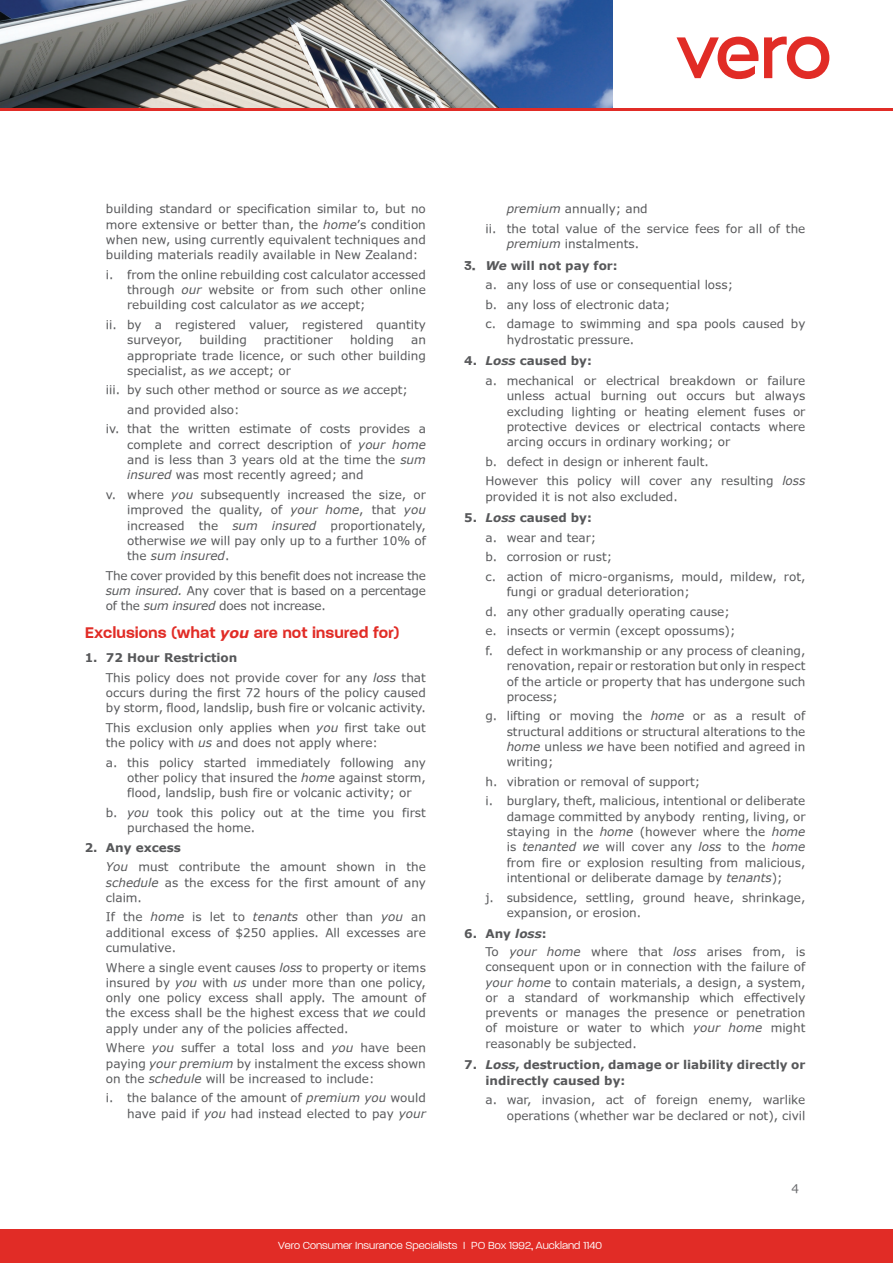
<style>
.page{position:relative;width:893px;height:1263px;background:#fff}
.page>*{position:absolute;margin:0;border:0;box-sizing:border-box;transform-origin:0 0}
.headings{font:600 18px "V Paralucent";color:#e12c26}
.a{font:12px/15.3px "Verdana Digiscream Normal";color:#57585a;text-align:justify}
.indent_5{font:12px/15.3px "Verdana Digiscream Normal";color:#57585a;text-align:justify}
.Grey_sub_heading{font:700 12px/15.3px "Verdana";color:#57585a}
.t1{font:300 12px "V Paralucent";color:#fff}
.indent_5-2{font:700 12px "Verdana";color:#57585a}
.t2{font:12px "Verdana Digiscream Normal";color:#6c6d70}
.s1{font-family:"Verdana";font-style:italic}
.s2{font-family:"Verdana";font-weight:700;font-style:italic;font-size:14.25px}
.s3{font-family:"V Paralucent";font-weight:600;font-size:15px}
.s4{font-style:italic}
</style>
<div class="page">
<img style="left:0;top:0;width:612px;height:108px">
<div style="left:0;top:1229px;width:893px;height:34px;background:#e12c26"></div>
<hr style="left:0;top:108px;width:893px;height:3px;background:#e12c26">
<svg style="left:676px;top:37px;width:82px;height:42px"></svg>
<svg style="left:764px;top:37px;width:65px;height:42px"></svg>
<p class="indent_5" style="left:106px;top:201px;width:321px">building standard or specification similar to, but no more extensive or better than, the <span class="s1">home</span>’s condition when new, using currently equivalent techniques and building materials readily available in New Zealand:</p>
<p class="a" style="left:127px;top:266px;width:300px;text-indent:-21px">i. from the online rebuilding cost calculator accessed through <span class="s1">our</span> website or from such other online rebuilding cost calculator as <span class="s1">we</span> accept;</p>
<p class="a" style="left:127px;top:316px;width:300px;text-indent:-21px">ii. by a registered valuer, registered quantity surveyor,</p>
<p class="a" style="left:199px;top:332px;width:49px">building</p>
<p class="a" style="left:264px;top:332px;width:71px">practitioner</p>
<p class="a" style="left:350px;top:332px;width:46px">holding</p>
<p class="a" style="left:127px;top:332px;width:300px;text-indent:284px">an appropriate trade licence, or such other building specialist, as <span class="s1">we</span> accept; or</p>
<p class="a" style="left:106px;top:382px;width:304px">iii. by such other method or source as <span class="s1">we</span> accept;</p>
<p class="a" style="left:127px;top:401px;width:114px">and provided also:</p>
<p class="a" style="left:127px;top:421px;width:300px;text-indent:-21px">iv. that the written estimate of costs provides a complete and correct description of <span class="s1">your home </span>and is less than 3 years old at the time the <span class="s1">sum insured</span> was most recently agreed; and</p>
<p class="a" style="left:127px;top:486px;width:300px;text-indent:-21px">v. where <span class="s1">you</span> subsequently increased the size, or improved the quality, of <span class="s1">your home</span>, that <span class="s1">you </span>increased the <span class="s1">sum insured</span> proportionately, otherwise <span class="s1">we</span> will pay only up to a further 10% of the <span class="s1">sum insured</span>.</p>
<p class="a" style="left:106px;top:567px;width:322px">The cover provided by this benefit does not increase the <span class="s1">sum insured.</span> Any cover that is based on a percentage of the <span class="s1">sum insured</span> does not increase.</p>
<p class="headings" style="left:85px;top:623px;width:316px">Exclusions (what <span class="s2">you</span> are not insured for)</p>
<p class="Grey_sub_heading" style="left:85px;top:650px;width:154px">1. 72 Hour Restriction</p>
<p class="indent_5" style="left:106px;top:669px;width:321px">This policy does not provide cover for any <span class="s1">loss</span> that occurs during the first 72 hours of the policy caused by storm, flood, landslip, bush fire or volcanic activity.</p>
<p class="indent_5" style="left:106px;top:719px;width:321px">This exclusion only applies when <span class="s1">you</span> first take out the policy with <span class="s1">us</span> and does not apply where:</p>
<p class="indent_5" style="left:127px;top:754px;width:300px;text-indent:-21px">a. this policy started immediately following any other policy that insured the <span class="s1">home</span> against storm, flood, landslip, bush fire or volcanic activity; or</p>
<p class="indent_5" style="left:127px;top:804px;width:300px;text-indent:-21px">b. <span class="s1">you</span> took this policy out at the time you first purchased the home.</p>
<p class="indent_5-2" style="left:85px;top:840px;width:98px">2. Any excess</p>
<p class="indent_5" style="left:106px;top:859px;width:321px"><span class="s1">You</span> must contribute the amount shown in the <span class="s1">schedule</span> as the excess for the first amount of any claim.</p>
<p class="indent_5" style="left:106px;top:909px;width:321px">If the <span class="s1">home</span> is let to <span class="s1">tenants</span> other than <span class="s1">you</span> an additional excess of $250 applies. All excesses are cumulative.</p>
<p class="indent_5" style="left:106px;top:959px;width:321px">Where a single event causes <span class="s1">loss</span> to property or items insured by <span class="s1">you</span> with <span class="s1">us</span> under more than one policy, only one policy excess shall apply. The amount of the excess shall be the highest excess that <span class="s1">we</span> could apply under any of the policies affected.</p>
<p class="indent_5" style="left:106px;top:1040px;width:321px">Where <span class="s1">you</span> suffer a total loss and <span class="s1">you</span> have been paying <span class="s1">your premium</span> by instalment the excess shown on the <span class="s1">schedule</span> will be increased to include:</p>
<p class="a" style="left:106px;top:1090px;width:321px;text-align:right">i. the balance of the amount of <span class="s1">premium you</span> would have paid if <span class="s1">you</span> had instead elected to pay <span class="s1">your</span></p>
<p class="a" style="left:507px;top:201px;width:143px"><span class="s1">premium</span> annually; and</p>
<p class="a" style="left:507px;top:220px;width:300px;text-indent:-21px">ii. the total value of the service fees for all of the <span class="s1">premium</span> instalments.</p>
<p class="Grey_sub_heading" style="left:464px;top:257px;width:155px"><span class="s3">3.</span> <span class="s4">We</span> will not pay for:</p>
<p class="a" style="left:485px;top:277px;width:249px">a. any loss of use or consequential loss;</p>
<p class="a" style="left:485px;top:296px;width:186px">b. any loss of electronic data;</p>
<p class="a" style="left:507px;top:316px;width:300px;text-indent:-21px">c. damage to swimming and spa pools caused by hydrostatic pressure.</p>
<p class="Grey_sub_heading" style="left:464px;top:353px;width:129px">4. <span class="s4">Loss</span> caused by:</p>
<p class="a" style="left:507px;top:372px;width:300px;text-indent:-21px">a. mechanical or electrical breakdown or failure unless actual burning out occurs but always excluding lighting or heating element fuses or protective devices or electrical contacts where arcing occurs in ordinary working; or</p>
<p class="a" style="left:485px;top:453px;width:225px">b. defect in design or inherent fault.</p>
<p class="indent_5" style="left:485px;top:473px;width:321px">However this policy will cover any resulting <span class="s1">loss </span>provided it is not also excluded.</p>
<p class="Grey_sub_heading" style="left:464px;top:510px;width:129px">5. <span class="s4">Loss</span> caused by:</p>
<p class="a" style="left:485px;top:529px;width:112px">a. wear and tear;</p>
<p class="a" style="left:485px;top:549px;width:128px">b. corrosion or rust;</p>
<p class="a" style="left:507px;top:568px;width:300px;text-indent:-21px">c. action of micro-organisms, mould, mildew, rot, fungi or gradual deterioration;</p>
<p class="a" style="left:485px;top:603px;width:246px">d. any other gradually operating cause;</p>
<p class="a" style="left:485px;top:623px;width:252px">e. insects or vermin (except opossums);</p>
<p class="a" style="left:507px;top:642px;width:300px;text-indent:-21px">f. defect in workmanship or any process of cleaning, renovation, repair or restoration but only in respect of the article or property that has undergone such process;</p>
<p class="a" style="left:507px;top:708px;width:300px;text-indent:-21px">g. lifting or moving the <span class="s1">home</span> or as a result of structural additions or structural alterations to the <span class="s1">home</span> unless <span class="s1">we</span> have been notified and agreed in writing;</p>
<p class="a" style="left:485px;top:773px;width:216px">h. vibration or removal of support;</p>
<p class="a" style="left:507px;top:793px;width:300px;text-indent:-21px">i. burglary, theft, malicious, intentional or deliberate damage committed by anybody renting, living, or staying in the <span class="s1">home</span> (however where the <span class="s1">home </span>is <span class="s1">tenanted we</span> will cover any <span class="s1">loss</span> to the <span class="s1">home </span>from fire or explosion resulting from malicious, intentional or deliberate damage by <span class="s1">tenants</span>);</p>
<p class="a" style="left:507px;top:889px;width:300px;text-indent:-21px">j. subsidence, settling, ground heave, shrinkage, expansion, or erosion.</p>
<p class="Grey_sub_heading" style="left:464px;top:926px;width:84px">6. Any <span class="s4">loss</span>:</p>
<p class="indent_5" style="left:485px;top:943px;width:321px">To <span class="s1">your home</span> where that <span class="s1">loss</span> arises from, is consequent upon or in connection with the failure of <span class="s1">your home</span> to contain materials, a design, a system, or a standard of workmanship which effectively prevents or manages the presence or penetration of moisture or water to which <span class="s1">your home</span> might reasonably be subjected.</p>
<p class="Grey_sub_heading" style="left:485px;top:1057px;width:321px;text-indent:-21px">7. <span class="s4">Loss</span>, destruction, damage or liability directly or indirectly caused by:</p>
<p class="a" style="left:485px;top:1092px;width:321px;text-align:right">a. war, invasion, act of foreign enemy, warlike operations (whether war be declared or not), civil</p>
<p class="t2" style="left:791px;top:1180px;width:9px">4</p>
<p class="t1" style="left:278px;top:1239px;width:326px">Vero Consumer Insurance Specialists I PO Box 1992, Auckland 1140</p>
</div>
